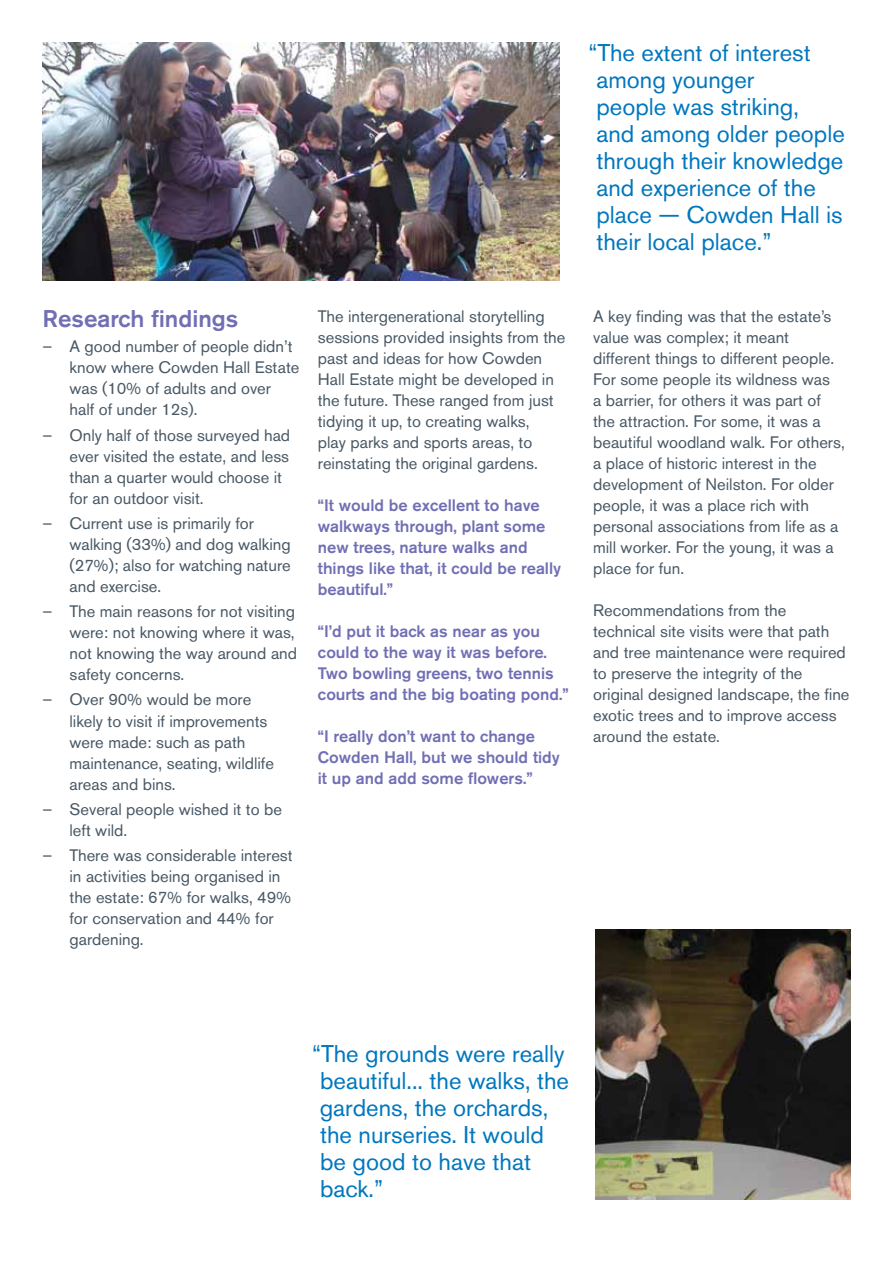
<style>
.page{position:relative;width:893px;height:1263px;background:#fff}
.page>*{position:absolute;margin:0;border:0;box-sizing:border-box;transform-origin:0 0}
.t1{font:24px/27px "Akzidenz Grotesk BE";color:#0077be}
.t2{font:500 24px "Akzidenz Grotesk BE";color:#716fb4}
.t3{font:16.5px/21px "Akzidenz Grotesk BE";color:#485865}
.t4{font:500 16.5px/21px "Akzidenz Grotesk BE";color:#716fb4}
</style>
<div class="page">
<img style="left:43px;top:43px;width:516px;height:238px">
<img style="left:595px;top:929px;width:255px;height:270px">
<h1 class="t1" style="left:596px;top:39px;width:250px;text-indent:-8px">“The extent of interest among younger<br>people was striking,<br>and among older people through their knowledge and experience of the place — Cowden Hall is their local place.”</h1>
<h1 class="t2" style="left:43px;top:304px;width:197px">Research findings</h1>
<p class="t3" style="left:70px;top:336px;width:231px;text-indent:-27px">– A good number of people didn’t know where Cowden Hall Estate was (10% of adults and over half of under 12s).</p>
<p class="t3" style="left:70px;top:424px;width:222px;text-indent:-27px">– Only half of those surveyed had ever visited the estate, and less than a quarter would choose it for an outdoor visit.</p>
<p class="t3" style="left:70px;top:513px;width:223px;text-indent:-27px">– Current use is primarily for walking (33%) and dog walking (27%); also for watching nature and exercise.</p>
<p class="t3" style="left:70px;top:601px;width:229px;text-indent:-27px">– The main reasons for not visiting were: not knowing where it was, not knowing the way around and safety concerns.</p>
<p class="t3" style="left:70px;top:689px;width:206px;text-indent:-27px">– Over 90% would be more likely to visit if improvements were made: such as path maintenance, seating, wildlife areas and bins.</p>
<p class="t3" style="left:70px;top:798px;width:214px;text-indent:-27px">– Several people wished it to be left wild.</p>
<p class="t3" style="left:70px;top:845px;width:225px;text-indent:-27px">– There was considerable interest in activities being organised in the estate: 67% for walks, 49% for conservation and 44% for gardening.</p>
<p class="t3" style="left:318px;top:305px;width:249px">The intergenerational storytelling sessions provided insights from the past and ideas for how Cowden Hall Estate might be developed in the future. These ranged from just tidying it up, to creating walks,<br>play parks and sports areas, to reinstating the original gardens.</p>
<p class="t4" style="left:318px;top:494px;width:245px">“It would be excellent to have walkways through, plant some new trees, nature walks and things like that, it could be really beautiful.”</p>
<p class="t4" style="left:318px;top:620px;width:252px">“I’d put it back as near as you could to the way it was before.<br>Two bowling greens, two tennis courts and the big boating pond.”</p>
<p class="t4" style="left:318px;top:725px;width:243px">“I really don’t want to change<br>Cowden Hall, but we should tidy it up and add some flowers.”</p>
<p class="t3" style="left:593px;top:305px;width:253px">A key finding was that the estate’s value was complex; it meant different things to different people.<br>For some people its wildness was<br>a barrier, for others it was part of the attraction. For some, it was a beautiful woodland walk. For others, a place of historic interest in the development of Neilston. For older people, it was a place rich with personal associations from life as a mill worker. For the young, it was a place for fun.</p>
<p class="t3" style="left:593px;top:599px;width:258px">Recommendations from the technical site visits were that path and tree maintenance were required to preserve the integrity of the original designed landscape, the fine exotic trees and to improve access around the estate.</p>
<h1 class="t1" style="left:320px;top:1040px;width:251px;text-indent:-8px">“The grounds were really beautiful... the walks, the gardens, the orchards, the nurseries. It would be good to have that back.”</h1>
</div>
